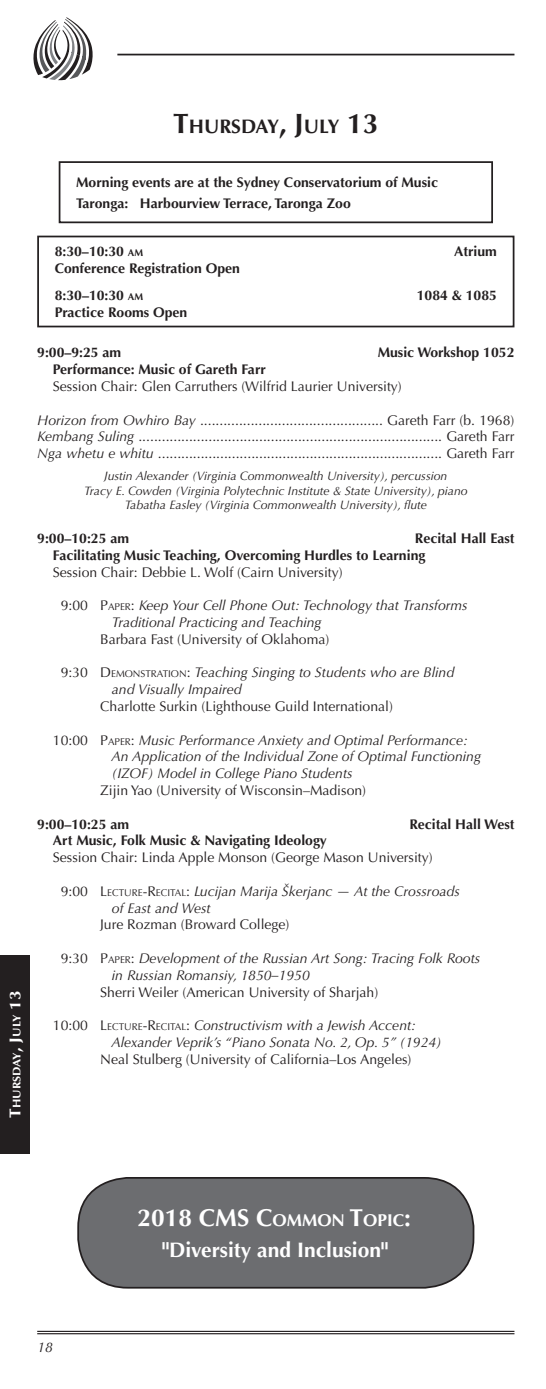
<style>
.page{position:relative;width:546px;height:1389px;background:#fff}
.page>*{position:absolute;margin:0;border:0;box-sizing:border-box;transform-origin:0 0}
.t1{font:700 24.5px "Optima";color:#fff}
.t2{font:700 21px "Optima";color:#fff}
.t3{font:700 19.6px "Optima";color:#231f20}
.t4{font:14px/16.8px "Optima";color:#231f20;text-align:justify}
.t5{font:italic 14px/16.8px "Optima";color:#231f20}
.t6{font:700 14px/27.3px "Optima";color:#231f20}
.t7{font:italic 12.25px/14.7px "Optima";color:#231f20;text-align:center}
.t8{font:700 11.03px "Optima";color:#fff;scale:1.1 1}
.s1{font-size:28px}
.s2{font-size:15.75px}
.s3{font-size:9.8px}
.s4{font-style:italic}
.s5{font-style:normal}
.s6{font-style:normal;font-size:9.8px}
.s7{font-size:17.15px}
</style>
<div class="page">
<hr style="left:37px;top:1331px;width:477px;height:1px;background:#231f20">
<hr style="left:37px;top:1333px;width:477px;height:1px;background:#231f20">
<div style="left:0;top:955px;width:30px;height:198px;background:#231f20"></div>
<hr style="left:117px;top:54px;width:397px;height:1px;background:#231f20">
<svg style="left:33px;top:17px;width:60px;height:63px"></svg>
<div style="left:37px;top:236px;width:477px;height:91px;border:2px solid #231f20"></div>
<div style="left:59px;top:161px;width:434px;height:62px;border:2px solid #231f20"></div>
<div style="left:78px;top:1178px;width:395px;height:110px;background:#6c6d70;border-radius:50px"></div>
<div style="left:77px;top:1177px;width:397px;height:112px;border:2px solid #231f20;border-radius:50px"></div>
<h3 class="t3" style="left:173px;top:115px;width:207px"><span class="s1">T</span>HURSDAY<span class="s1">, J</span>ULY <span class="s1">13</span></h3>
<p class="t8" style="left:10px;top:1118px;width:117px;rotate:-90deg"><span class="s2">T</span>HURSDAY<span class="s2">, J</span>ULY <span class="s2">13</span></p>
<p class="t6" style="left:76px;top:172px;width:363px;line-height:21px">Morning events are at the Sydney Conservatorium of Music<br>Taronga: Harbourview Terrace, Taronga Zoo</p>
<p class="t6" style="left:55px;top:238px;width:90px">8:30–10:30 <span class="s3">AM</span></p>
<p class="t6" style="left:454px;top:238px;width:44px">Atrium</p>
<p class="t6" style="left:55px;top:255px;width:187px">Conference Registration Open<br>8:30–10:30 <span class="s3">AM</span></p>
<p class="t6" style="left:417px;top:282px;width:82px">1084 &amp; 1085</p>
<p class="t6" style="left:55px;top:299px;width:134px">Practice Rooms Open</p>
<p class="t6" style="left:37px;top:339px;width:86px">9:00–9:25 am</p>
<p class="t6" style="left:377px;top:339px;width:138px">Music Workshop 1052</p>
<p class="t6" style="left:53px;top:356px;width:214px">Performance: Music of Gareth Farr</p>
<p class="t4" style="left:53px;top:378px;width:350px">Session Chair: Glen Carruthers (Wilfrid Laurier University)</p>
<p class="t4" style="left:37px;top:412px;width:478px"><span class="s4">Horizon from Owhiro Bay</span> ............................................... Gareth Farr (b. 1968)<br><span class="s4">Kembang Suling</span> .............................................................................. Gareth Farr <span class="s4">Nga whetu e whitu</span> ......................................................................... Gareth Farr</p>
<p class="t7" style="left:84px;top:469px;width:385px">Justin Alexander (Virginia Commonwealth University), percussion<br>Tracy E. Cowden (Virginia Polytechnic Institute &amp; State University), piano<br>Tabatha Easley (Virginia Commonwealth University), flute</p>
<p class="t6" style="left:37px;top:525px;width:93px">9:00–10:25 am</p>
<p class="t6" style="left:53px;top:530px;width:463px;line-height:16.8px;text-indent:362px">Recital Hall East<br>Facilitating Music Teaching, Overcoming Hurdles to Learning</p>
<p class="t4" style="left:53px;top:564px;width:291px">Session Chair: Debbie L. Wolf (Cairn University)</p>
<p class="t5" style="left:112px;top:597px;width:357px;text-indent:-51px"><span class="s5">9:00 P</span><span class="s6">APER</span><span class="s5">:</span> Keep Your Cell Phone Out: Technology that Transforms<br>Traditional Practicing and Teaching</p>
<p class="t4" style="left:100px;top:631px;width:230px">Barbara Fast (University of Oklahoma)</p>
<p class="t5" style="left:112px;top:664px;width:344px;text-indent:-51px"><span class="s5">9:30 D</span><span class="s6">EMONSTRATION</span><span class="s5">:</span> Teaching Singing to Students who are Blind and Visually Impaired</p>
<p class="t4" style="left:100px;top:698px;width:294px">Charlotte Surkin (Lighthouse Guild International)</p>
<p class="t5" style="left:112px;top:732px;width:371px;text-indent:-59px"><span class="s5">10:00 P</span><span class="s6">APER</span><span class="s5">:</span> Music Performance Anxiety and Optimal Performance:<br>An Application of the Individual Zone of Optimal Functioning (IZOF) Model in College Piano Students</p>
<p class="t4" style="left:100px;top:782px;width:267px">Zijin Yao (University of Wisconsin–Madison)</p>
<p class="t6" style="left:37px;top:810px;width:93px">9:00–10:25 am</p>
<p class="t6" style="left:409px;top:810px;width:107px">Recital Hall West</p>
<p class="t6" style="left:53px;top:827px;width:275px">Art Music, Folk Music &amp; Navigating Ideology</p>
<p class="t4" style="left:53px;top:849px;width:381px">Session Chair: Linda Apple Monson (George Mason University)</p>
<p class="t5" style="left:112px;top:883px;width:349px;text-indent:-51px"><span class="s5">9:00 L</span><span class="s6">ECTURE</span><span class="s5">-R</span><span class="s6">ECITAL</span><span class="s5">:</span> Lucijan Marija Škerjanc — At the Crossroads of East and West</p>
<p class="t4" style="left:100px;top:916px;width:191px">Jure Rozman (Broward College)</p>
<p class="t5" style="left:112px;top:950px;width:370px;text-indent:-51px"><span class="s5">9:30 P</span><span class="s6">APER</span><span class="s5">:</span> Development of the Russian Art Song: Tracing Folk Roots in Russian Romansiy, 1850–1950</p>
<p class="t4" style="left:100px;top:984px;width:279px">Sherri Weiler (American University of Sharjah)</p>
<p class="t5" style="left:112px;top:1017px;width:331px;text-indent:-59px"><span class="s5">10:00 L</span><span class="s6">ECTURE</span><span class="s5">-R</span><span class="s6">ECITAL</span><span class="s5">:</span> Constructivism with a Jewish Accent:<br>Alexander Veprik’s “Piano Sonata No. 2, Op. 5” (1924)</p>
<p class="t4" style="left:100px;top:1051px;width:313px">Neal Stulberg (University of California–Los Angeles)</p>
<p class="t5" style="left:37px;top:1339px;width:17px">18</p>
<h1 class="t1" style="left:138px;top:1203px;width:275px">2018 CMS C<span class="s7">OMMON</span> T<span class="s7">OPIC</span>:</h1>
<h2 class="t2" style="left:162px;top:1238px;width:227px">"Diversity and Inclusion"</h2>
</div>
